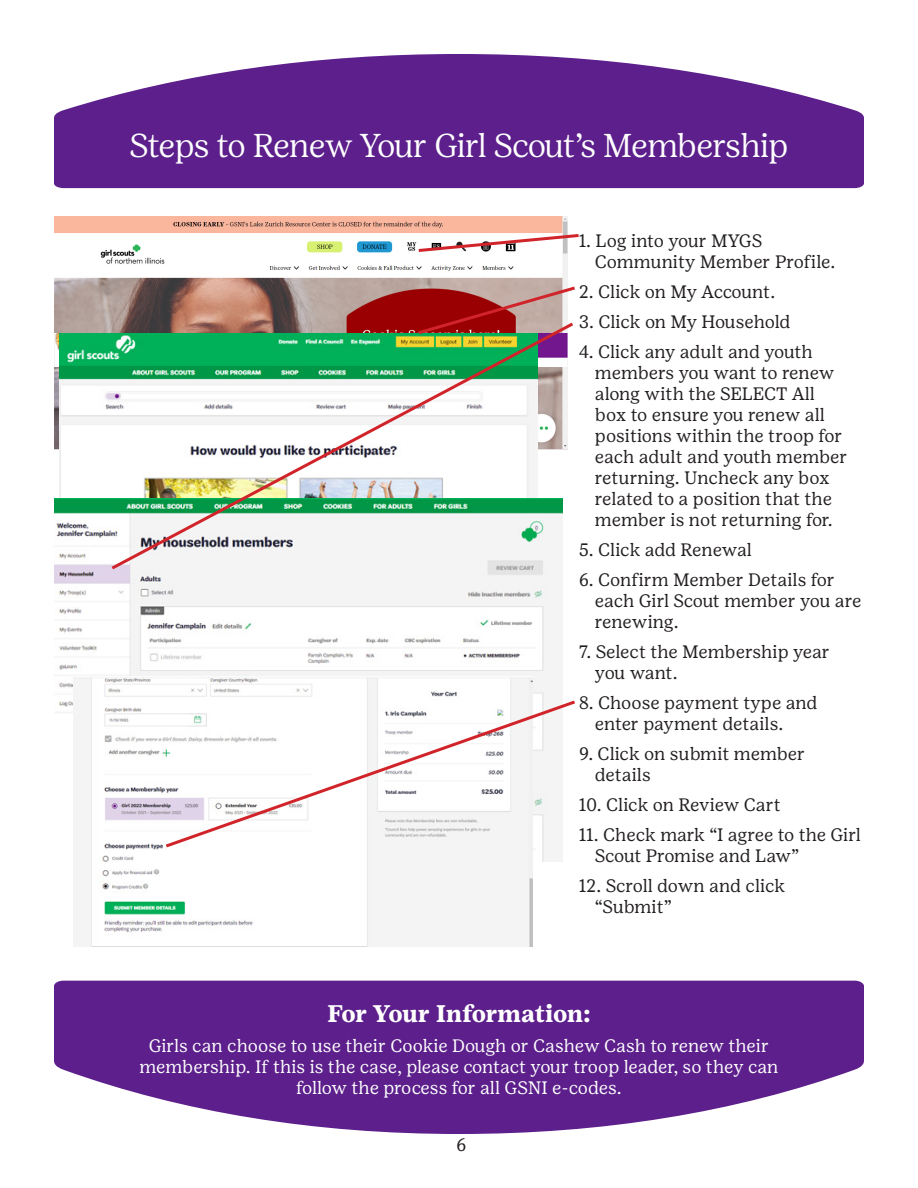
<style>
.page{position:relative;width:918px;height:1188px;background:#fff}
.page>*{position:absolute;margin:0;border:0;box-sizing:border-box;transform-origin:0 0}
.t1{font:300 33px "Girl Scout Display";letter-spacing:-.02em;color:#fff}
.t2{font:700 24px "Girl Scout Text";letter-spacing:-.02em;color:#fff}
.t3{font:18px/21px "Girl Scout Text";color:#231f20}
.t4{font:18px/21px "Girl Scout Text";color:#fff;text-align:center}
.t5{font:18px "Girl Scout Text";letter-spacing:-.02em;color:#231f20}
</style>
<div class="page">
<img style="left:54px;top:216px;width:513px;height:234px">
<svg style="left:54px;top:54px;width:810px;height:134px;background:#733e9b"></svg>
<img style="left:59px;top:334px;width:49px;height:164px">
<img style="left:54px;top:498px;width:508px;height:363px">
<img style="left:73px;top:676px;width:460px;height:271px">
<svg style="left:54px;top:981px;width:810px;height:153px;background:#733e9b"></svg>
<svg style="left:415px;top:232px;width:164px;height:22px"></svg>
<svg style="left:415px;top:284px;width:160px;height:36px;background:#b66462"></svg>
<svg style="left:108px;top:320px;width:465px;height:252px"></svg>
<svg style="left:162px;top:698px;width:413px;height:152px"></svg>
<p class="t1" style="left:130px;top:127px;width:660px">Steps to Renew Your Girl Scout’s Membership</p>
<p class="t3" style="left:595px;top:231px;width:242px;text-indent:-16px">1. Log into your MYGS<br>Community Member Profile.</p>
<p class="t5" style="left:579px;top:282px;width:198px">2. Click on My Account.</p>
<p class="t3" style="left:579px;top:312px;width:213px">3. Click on My Household</p>
<p class="t3" style="left:595px;top:342px;width:254px;text-indent:-16px">4. Click any adult and youth members you want to renew along with the SELECT All box to ensure you renew all positions within the troop for each adult and youth member returning. Uncheck any box related to a position that the member is not returning for.</p>
<p class="t3" style="left:579px;top:540px;width:175px">5. Click add Renewal</p>
<p class="t3" style="left:595px;top:570px;width:268px;text-indent:-16px">6. Confirm Member Details for each Girl Scout member you are renewing.</p>
<p class="t3" style="left:595px;top:642px;width:237px;text-indent:-16px">7. Select the Membership year you want.</p>
<p class="t3" style="left:595px;top:693px;width:224px;text-indent:-16px">8. Choose payment type and enter payment details.</p>
<p class="t3" style="left:595px;top:744px;width:212px;text-indent:-16px">9. Click on submit member details</p>
<p class="t3" style="left:579px;top:795px;width:204px">10. Click on Review Cart</p>
<p class="t3" style="left:595px;top:825px;width:268px;text-indent:-16px">11. Check mark “I agree to the Girl<br>Scout Promise and Law”</p>
<p class="t3" style="left:595px;top:876px;width:192px;text-indent:-16px">12. Scroll down and click “Submit”</p>
<p class="t2" style="left:327px;top:999px;width:265px">For Your Information:</p>
<p class="t4" style="left:139px;top:1035px;width:641px">Girls can choose to use their Cookie Dough or Cashew Cash to renew their membership. If this is the case, please contact your troop leader, so they can follow the process for all GSNI e-codes.</p>
<p class="t3" style="left:456px;top:1134px;width:12px">6</p>
</div>
